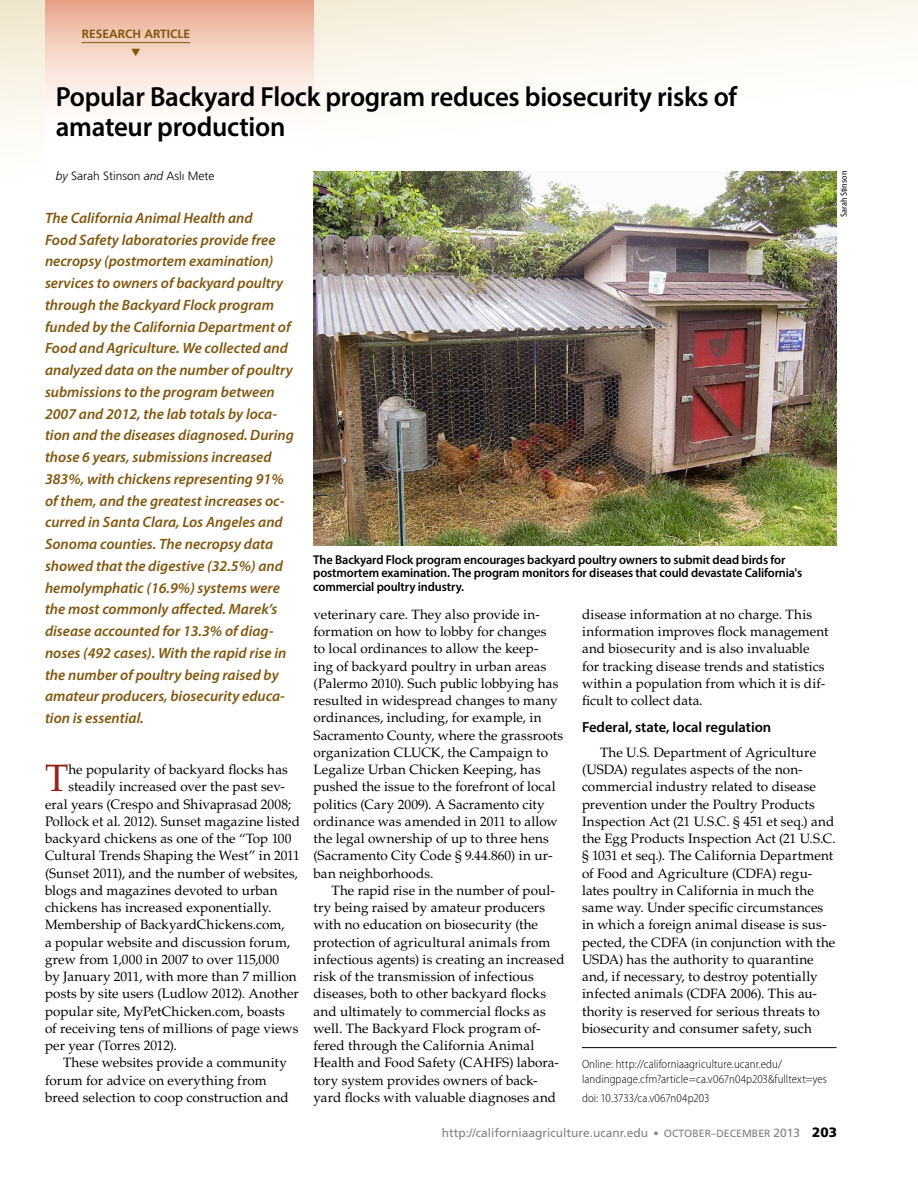
<style>
.page{position:relative;width:918px;height:1188px;background:#fff}
.page>*{position:absolute;margin:0;border:0;box-sizing:border-box;transform-origin:0 0}
.t1{font:38.1px "Palatino LT Std";color:#96201a}
.t2{font:600 27.75px/30px "Myriad Pro";letter-spacing:-.01em;color:#000}
.t3{font:italic 600 15px/21.8px "Myriad Pro";color:#81570e}
.t4{font:600 14.7px "Myriad Pro";color:#000}
.t5{font:13.5px/17.2px "Palatino LT Std";letter-spacing:.005em;color:#000}
.t6{font:13.5px/17.2px "Palatino";letter-spacing:.005em;color:#000}
.t7{font:600 12.75px/13.5px "Myriad Pro";letter-spacing:-.01em;color:#000}
.t8{font:300 semi-condensed 12px/15px "Myriad Pro";letter-spacing:.005em;color:#000}
.t9{font:12px "Frutiger LT Std";color:#7e817b}
.t10{font:300 12px "Frutiger LT Std";color:#000}
.t11{font:700 12px "Frutiger LT Std";color:#81570e}
.t12{font:semi-condensed 9px "Myriad Pro";color:#000}
.s1{font-style:italic}
.s2{font-family:"Palatino LT Std"}
.s3{font-family:"Palatino"}
.s4{font-size:10.5px}
.s5{font-weight:900;font-size:13.5px;color:#000}
</style>
<div class="page">
<div style="left:0;top:0;width:918px;height:189px;background:linear-gradient(to bottom,#f8f3e4,#fff)"></div>
<svg style="left:45px;top:0;width:269px;height:189px"></svg>
<hr style="left:82px;top:42px;width:108px;height:1px;background:#81570e">
<hr style="left:582px;top:1047px;width:255px;height:1px;background:#000">
<img style="left:313px;top:171px;width:524px;height:374px">
<svg style="left:132px;top:49px;width:8px;height:7px"></svg>
<p class="t11" style="left:82px;top:27px;width:110px">RESEARCH ARTICLE</p>
<h2 class="t2" style="left:56px;top:81px;width:683px">Popular Backyard Flock program reduces biosecurity risks of amateur production</h2>
<p class="t10" style="left:56px;top:169px;width:160px"><span class="s1">by</span> Sarah Stinson <span class="s1">and</span> Aslı Mete</p>
<p class="t3" style="left:45px;top:206px;width:250px">The California Animal Health and<br>Food Safety laboratories provide free necropsy (postmortem examination) services to owners of backyard poultry through the Backyard Flock program funded by the California Department of Food and Agriculture. We collected and analyzed data on the number of poultry submissions to the program between 2007 and 2012, the lab totals by loca&shy;tion and the diseases diagnosed. During those 6 years, submissions increased 383%, with chickens representing 91% of them, and the greatest increases oc&shy;curred in Santa Clara, Los Angeles and Sonoma counties. The necropsy data showed that the digestive (32.5%) and hemolymphatic (16.9%) systems were the most commonly affected. Marek’s disease accounted for 13.3% of diag&shy;noses (492 cases). With the rapid rise in the number of poultry being raised by amateur producers, biosecurity educa&shy;tion is essential.</p>
<p class="t12" style="left:838px;top:217px;width:47px;rotate:-90deg">Sarah Stinson</p>
<p class="t7" style="left:313px;top:553px;width:491px">The Backyard Flock program encourages backyard poultry owners to submit dead birds for postmortem examination. The program monitors for diseases that could devastate California's commercial poultry industry.</p>
<p class="t5" style="left:314px;top:606px;width:251px">veterinary care. They also provide in&shy;formation on how to lobby for changes<br>to local ordinances to allow the keep-<br>ing of backyard poultry in urban areas (Palermo 2010). Such public lobbying has resulted in widespread changes to many ordinances, including, for example, in Sacramento County, where the grassroots organization CLUCK, the Campaign to Legalize Urban Chicken Keeping, has pushed the issue to the forefront of local politics (Cary 2009). A Sacramento city ordinance was amended in 2011 to allow the legal ownership of up to three hens (Sacramento City Code § 9.44.860) in ur&shy;ban neighborhoods.</p>
<p class="t5" style="left:314px;top:882px;width:253px;text-indent:18px">The rapid rise in the number of poul&shy;try being raised by amateur producers with no education on biosecurity (the protection of agricultural animals from infectious agents) is creating an increased risk of the transmission of infectious diseases, both to other backyard flocks and ultimately to commercial flocks as well. The Backyard Flock program of&shy;fered through the California Animal Health and Food Safety (CAHFS) labora&shy;tory system provides owners of back&shy;yard flocks with valuable diagnoses and</p>
<p class="t5" style="left:582px;top:606px;width:248px">disease information at no charge. This information improves flock management and biosecurity and is also invaluable for tracking disease trends and statistics within a population from which it is dif&shy;ficult to collect data.</p>
<p class="t4" style="left:582px;top:718px;width:191px">Federal, state, local regulation</p>
<p class="t5" style="left:582px;top:744px;width:255px;text-indent:18px">The U.S. Department of Agriculture (USDA) regulates aspects of the non&shy;commercial industry related to disease prevention under the Poultry Products Inspection Act (21 U.S.C. § 451 et seq.) and the Egg Products Inspection Act (21 U.S.C. § 1031 et seq.). The California Department of Food and Agriculture (CDFA) regu&shy;lates poultry in California in much the same way. Under specific circumstances in which a foreign animal disease is sus&shy;pected, the CDFA (in conjunction with the USDA) has the authority to quarantine and, if necessary, to destroy potentially infected animals (CDFA 2006). This au&shy;thority is reserved for serious threats to biosecurity and consumer safety, such</p>
<p class="t8" style="left:582px;top:1056px;width:247px">Online: http://californiaagriculture.ucanr.edu/ landingpage.cfm?article=ca.v067n04p203&amp;fulltext=yes</p>
<p class="t8" style="left:582px;top:1090px;width:129px">doi: 10.3733/ca.v067n04p203</p>
<h1 class="t1" style="left:45px;top:756px;width:25px">T</h1>
<p class="t5" style="left:68px;top:761px;width:221px">he popularity of backyard flocks has steadily increased over the past sev-</p>
<p class="t6" style="left:45px;top:795px;width:257px"><span class="s2">eral years (</span>Crespo and Shivaprasad 2008;<br>Pollock et al. 2012<span class="s2">).</span> Sunset <span class="s2">magazine listed</span></p>
<p class="t5" style="left:45px;top:830px;width:257px">backyard chickens as one of the “Top 100<br>Cultural Trends Shaping the West” in 2011 (<span class="s3">Sunset 2011</span>), and the number of websites, blogs and magazines devoted to urban chickens has increased exponentially.<br>Membership of BackyardChickens.com,<br>a popular website and discussion forum, grew from 1,000 in 2007 to over 115,000<br>by January 2011, with more than 7 million posts by site users (<span class="s3">Ludlow 2012</span>). Another popular site, MyPetChicken.com, boasts of receiving tens of millions of page views per year (<span class="s3">Torres 2012</span>).</p>
<p class="t5" style="left:45px;top:1054px;width:245px;text-indent:18px">These websites provide a community forum for advice on everything from breed selection to coop construction and</p>
<p class="t9" style="left:442px;top:1126px;width:397px">http://californiaagriculture.ucanr.edu <span class="s4">• OCTOBER–DECEMBER</span> 2013 <span class="s5">203</span></p>
</div>
